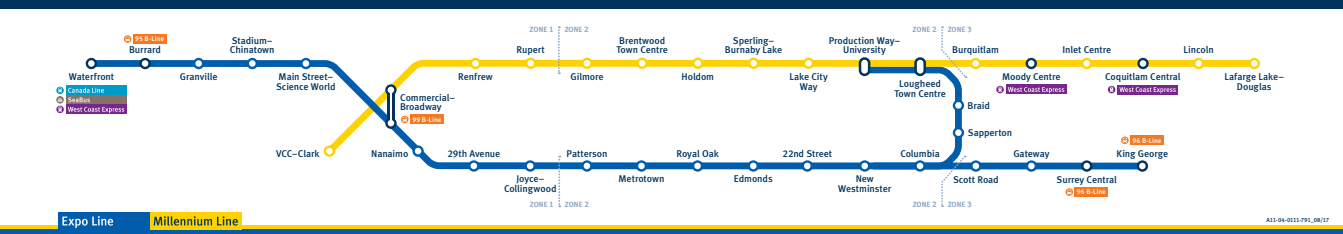
<style>
.page{position:relative;width:1343px;height:234px;background:#fff}
.page>*{position:absolute;margin:0;border:0;box-sizing:border-box;transform-origin:0 0}
.t1{font:500 9.76px/9.8px "Meta OT";letter-spacing:-.01em;color:#00345e;text-align:center}
.t2{font:700 7.52px "Meta OT";color:#90a8c3}
.t3{font:500 6.88px "Meta OT";color:#fff}
.t4{font:500 6px "Meta OT";letter-spacing:-.025em;color:#00345e}
.s1{font-size:8.12px}
</style>
<div class="page">
<hr style="left:0;top:225px;width:1342px;height:4px;background:#fed105">
<div style="left:0;top:0;width:1342px;height:8px;background:#00345e"></div>
<div style="left:0;top:229px;width:1342px;height:5px;background:#015dab"></div>
<div style="left:150px;top:212px;width:92px;height:17px;background:#fed105"></div>
<svg style="left:154px;top:216px;width:84px;height:9px"></svg>
<div style="left:58px;top:212px;width:92px;height:18px;background:#015dab"></div>
<svg style="left:62px;top:216px;width:51px;height:12px"></svg>
<svg style="left:1149px;top:57px;width:111px;height:88px"></svg>
<svg style="left:85px;top:57px;width:1064px;height:115px"></svg>
<div style="left:387px;top:91px;width:7px;height:29px;background:#00345e"></div>
<svg style="left:385px;top:117px;width:11px;height:12px"></svg>
<div style="left:387px;top:120px;width:7px;height:6px;background:#fff;border-radius:50%"></div>
<svg style="left:385px;top:84px;width:11px;height:12px"></svg>
<div style="left:387px;top:87px;width:7px;height:6px;background:#fff;border-radius:50%"></div>
<hr style="left:390px;top:91px;width:2px;height:31px;background:#fff">
<div style="left:1074px;top:187px;width:34px;height:9px;background:#f47921"></div>
<svg style="left:1065px;top:188px;width:8px;height:7px"></svg>
<svg style="left:1067px;top:189px;width:4px;height:5px"></svg>
<div style="left:1130px;top:135px;width:33px;height:10px;background:#f47921"></div>
<svg style="left:1121px;top:136px;width:7px;height:8px"></svg>
<svg style="left:1122px;top:137px;width:5px;height:6px"></svg>
<div style="left:410px;top:114px;width:33px;height:10px;background:#f47921"></div>
<svg style="left:401px;top:115px;width:7px;height:8px"></svg>
<svg style="left:402px;top:117px;width:5px;height:5px"></svg>
<div style="left:66px;top:95px;width:60px;height:9px;background:#877269"></div>
<svg style="left:56px;top:96px;width:8px;height:7px"></svg>
<div style="left:66px;top:104px;width:60px;height:10px;background:#77278d"></div>
<svg style="left:56px;top:105px;width:8px;height:8px"></svg>
<div style="left:66px;top:85px;width:60px;height:10px;background:#009bc8"></div>
<svg style="left:68px;top:88px;width:56px;height:25px"></svg>
<svg style="left:56px;top:86px;width:8px;height:8px"></svg>
<svg style="left:58px;top:88px;width:4px;height:24px"></svg>
<svg style="left:470px;top:58px;width:11px;height:11px"></svg>
<div style="left:472px;top:60px;width:6px;height:7px;background:#fff;border-radius:50%"></div>
<svg style="left:525px;top:58px;width:11px;height:11px"></svg>
<div style="left:527px;top:60px;width:7px;height:6px;background:#fff;border-radius:50%"></div>
<svg style="left:581px;top:58px;width:12px;height:11px"></svg>
<svg style="left:636px;top:58px;width:12px;height:11px"></svg>
<svg style="left:692px;top:58px;width:11px;height:11px"></svg>
<div style="left:694px;top:60px;width:7px;height:6px;background:#fff;border-radius:50%"></div>
<svg style="left:748px;top:58px;width:11px;height:11px"></svg>
<div style="left:750px;top:60px;width:7px;height:6px;background:#fff;border-radius:50%"></div>
<svg style="left:803px;top:58px;width:11px;height:11px"></svg>
<div style="left:805px;top:60px;width:7px;height:6px;background:#fff;border-radius:50%"></div>
<svg style="left:1081px;top:58px;width:11px;height:11px"></svg>
<div style="left:1083px;top:60px;width:7px;height:7px;background:#fff;border-radius:50%"></div>
<svg style="left:1193px;top:58px;width:11px;height:11px"></svg>
<div style="left:1195px;top:60px;width:7px;height:7px;background:#fff;border-radius:50%"></div>
<svg style="left:1248px;top:58px;width:11px;height:11px"></svg>
<div style="left:1251px;top:60px;width:6px;height:7px;background:#fff;border-radius:50%"></div>
<svg style="left:1137px;top:58px;width:11px;height:11px"></svg>
<div style="left:1139px;top:60px;width:7px;height:7px;background:#fff;border-radius:50%"></div>
<svg style="left:1136px;top:160px;width:12px;height:11px"></svg>
<div style="left:1139px;top:162px;width:6px;height:7px;background:#fff;border-radius:50%"></div>
<svg style="left:1081px;top:160px;width:11px;height:11px"></svg>
<div style="left:1083px;top:162px;width:7px;height:7px;background:#fff;border-radius:50%"></div>
<svg style="left:1025px;top:160px;width:12px;height:11px"></svg>
<div style="left:1028px;top:162px;width:6px;height:7px;background:#fff;border-radius:50%"></div>
<svg style="left:801px;top:160px;width:12px;height:11px"></svg>
<div style="left:804px;top:162px;width:6px;height:7px;background:#fff;border-radius:50%"></div>
<svg style="left:747px;top:160px;width:12px;height:11px"></svg>
<div style="left:750px;top:162px;width:6px;height:7px;background:#fff;border-radius:50%"></div>
<svg style="left:692px;top:160px;width:11px;height:11px"></svg>
<div style="left:694px;top:162px;width:7px;height:7px;background:#fff;border-radius:50%"></div>
<svg style="left:636px;top:160px;width:11px;height:11px"></svg>
<div style="left:638px;top:162px;width:6px;height:7px;background:#fff;border-radius:50%"></div>
<svg style="left:581px;top:160px;width:11px;height:11px"></svg>
<svg style="left:583px;top:162px;width:7px;height:7px"></svg>
<svg style="left:524px;top:160px;width:12px;height:11px"></svg>
<div style="left:527px;top:162px;width:6px;height:7px;background:#fff;border-radius:50%"></div>
<svg style="left:468px;top:160px;width:11px;height:11px"></svg>
<svg style="left:470px;top:162px;width:7px;height:7px"></svg>
<svg style="left:300px;top:58px;width:11px;height:11px"></svg>
<div style="left:303px;top:60px;width:6px;height:7px;background:#fff;border-radius:50%"></div>
<svg style="left:247px;top:58px;width:11px;height:11px"></svg>
<div style="left:249px;top:60px;width:6px;height:7px;background:#fff;border-radius:50%"></div>
<svg style="left:193px;top:58px;width:11px;height:11px"></svg>
<div style="left:195px;top:60px;width:7px;height:7px;background:#fff;border-radius:50%"></div>
<svg style="left:139px;top:58px;width:12px;height:11px"></svg>
<div style="left:142px;top:60px;width:6px;height:7px;background:#fff;border-radius:50%"></div>
<svg style="left:86px;top:58px;width:11px;height:11px"></svg>
<div style="left:88px;top:60px;width:7px;height:7px;background:#fff;border-radius:50%"></div>
<svg style="left:324px;top:145px;width:11px;height:11px"></svg>
<div style="left:326px;top:148px;width:7px;height:6px;background:#fff;border-radius:50%"></div>
<svg style="left:412px;top:145px;width:12px;height:11px"></svg>
<svg style="left:1025px;top:58px;width:12px;height:11px"></svg>
<div style="left:1028px;top:60px;width:6px;height:7px;background:#fff;border-radius:50%"></div>
<div style="left:1117px;top:85px;width:61px;height:9px;background:#77278d"></div>
<svg style="left:1119px;top:87px;width:56px;height:6px"></svg>
<svg style="left:1107px;top:86px;width:8px;height:7px"></svg>
<svg style="left:1109px;top:87px;width:4px;height:5px"></svg>
<svg style="left:1005px;top:85px;width:61px;height:9px"></svg>
<div style="left:996px;top:86px;width:7px;height:7px;background:#77278d;border-radius:50%"></div>
<svg style="left:998px;top:86px;width:66px;height:7px"></svg>
<div style="left:133px;top:34px;width:33px;height:10px;background:#f47921"></div>
<svg style="left:124px;top:35px;width:7px;height:8px"></svg>
<svg style="left:125px;top:36px;width:5px;height:6px"></svg>
<svg style="left:558px;top:26px;width:2px;height:48px"></svg>
<svg style="left:558px;top:155px;width:2px;height:52px"></svg>
<svg style="left:856px;top:26px;width:125px;height:181px"></svg>
<p class="t2" style="left:529px;top:25px;width:26px">ZONE <span class="s1">1</span></p>
<p class="t2" style="left:564px;top:25px;width:26px">ZONE <span class="s1">2</span></p>
<p class="t2" style="left:912px;top:25px;width:26px">ZONE <span class="s1">2</span></p>
<p class="t2" style="left:947px;top:25px;width:26px">ZONE <span class="s1">3</span></p>
<p class="t3" style="left:135px;top:35px;width:30px">95 B-Line</p>
<p class="t1" style="left:129px;top:45px;width:34px">Burrard</p>
<p class="t1" style="left:230px;top:36px;width:46px;text-align:left">Stadium–<br>Chinatown</p>
<p class="t1" style="left:516px;top:45px;width:30px">Rupert</p>
<p class="t1" style="left:69px;top:72px;width:47px">Waterfront</p>
<p class="t1" style="left:180px;top:72px;width:39px">Granville</p>
<p class="t1" style="left:279px;top:72px;width:56px">Main Street–</p>
<p class="t1" style="left:570px;top:72px;width:34px">Gilmore</p>
<p class="t1" style="left:276px;top:82px;width:61px">Science World</p>
<p class="t1" style="left:458px;top:72px;width:36px">Renfrew</p>
<p class="t1" style="left:400px;top:92px;width:57px;text-align:left">Commercial–<br>Broadway</p>
<p class="t1" style="left:616px;top:36px;width:53px;text-align:left">Brentwood<br>Town Centre</p>
<p class="t1" style="left:725px;top:36px;width:59px">Sperling–<br>Burnaby Lake</p>
<p class="t1" style="left:828px;top:36px;width:73px">Production Way–<br>University</p>
<p class="t1" style="left:789px;top:72px;width:40px">Lake City<br>Way</p>
<p class="t1" style="left:952px;top:45px;width:48px">Burquitlam</p>
<p class="t1" style="left:1183px;top:45px;width:32px">Lincoln</p>
<p class="t1" style="left:1062px;top:45px;width:50px">Inlet Centre</p>
<p class="t1" style="left:1105px;top:72px;width:77px">Coquitlam Central</p>
<p class="t1" style="left:681px;top:72px;width:34px">Holdom</p>
<p class="t1" style="left:1002px;top:72px;width:60px">Moody Centre</p>
<p class="t1" style="left:894px;top:79px;width:53px">Lougheed<br>Town Centre</p>
<p class="t1" style="left:967px;top:101px;width:24px">Braid</p>
<p class="t3" style="left:412px;top:115px;width:30px">99 B-Line</p>
<p class="t1" style="left:276px;top:149px;width:45px">VCC–Clark</p>
<p class="t1" style="left:371px;top:148px;width:39px">Nanaimo</p>
<p class="t1" style="left:447px;top:148px;width:54px">29th Avenue</p>
<p class="t1" style="left:566px;top:148px;width:43px">Patterson</p>
<p class="t1" style="left:504px;top:174px;width:54px">Joyce–<br>Collingwood</p>
<p class="t1" style="left:618px;top:174px;width:47px">Metrotown</p>
<p class="t1" style="left:676px;top:148px;width:44px">Royal Oak</p>
<p class="t1" style="left:734px;top:174px;width:40px">Edmonds</p>
<p class="t1" style="left:782px;top:148px;width:51px">22nd Street</p>
<p class="t1" style="left:838px;top:174px;width:54px">New<br>Westminster</p>
<p class="t1" style="left:968px;top:128px;width:46px">Sapperton</p>
<p class="t1" style="left:953px;top:174px;width:47px">Scott Road</p>
<p class="t3" style="left:1132px;top:136px;width:30px">96 B-Line</p>
<p class="t1" style="left:1116px;top:148px;width:53px">King George</p>
<p class="t1" style="left:900px;top:148px;width:41px">Columbia</p>
<p class="t1" style="left:1013px;top:148px;width:38px">Gateway</p>
<p class="t1" style="left:1056px;top:175px;width:62px">Surrey Central</p>
<p class="t3" style="left:1076px;top:188px;width:30px">96 B-Line</p>
<p class="t2" style="left:530px;top:199px;width:25px">ZONE <span class="s1">1</span></p>
<p class="t2" style="left:565px;top:199px;width:26px">ZONE <span class="s1">2</span></p>
<p class="t2" style="left:912px;top:199px;width:25px">ZONE <span class="s1">2</span></p>
<p class="t2" style="left:947px;top:199px;width:26px">ZONE <span class="s1">3</span></p>
<p class="t1" style="left:1224px;top:72px;width:61px">Lafarge Lake–<br>Douglas</p>
<p class="t4" style="left:1266px;top:216px;width:64px">A11-04-0111-791_08/17</p>
</div>
